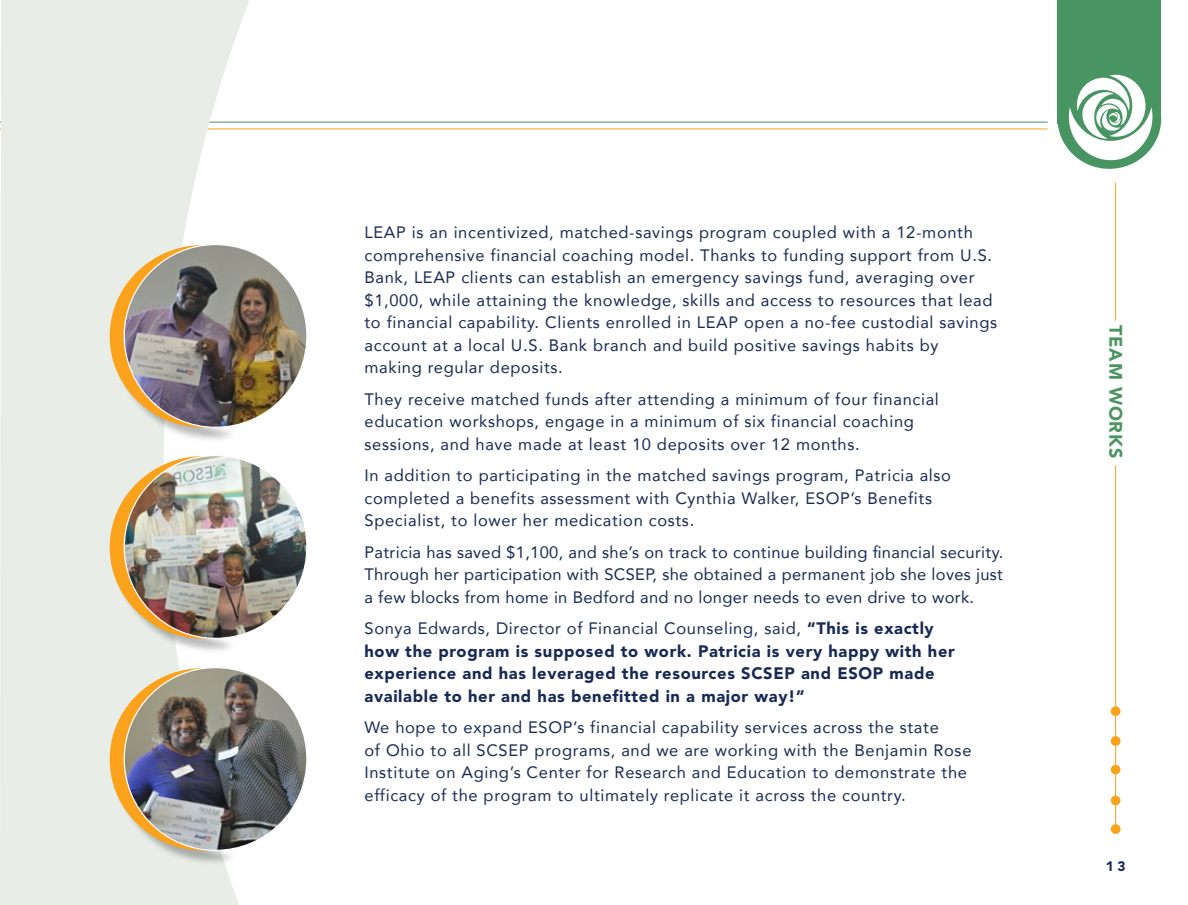
<style>
.page{position:relative;width:1188px;height:905px;background:#fff}
.page>*{position:absolute;margin:0;border:0;box-sizing:border-box;transform-origin:0 0}
.t1{font:900 18px "Avenir";letter-spacing:.05em;color:#4c9462}
.t2{font:16.5px/22.5px "Avenir";letter-spacing:.04em;color:#182a54}
.t3{font:900 16.5px/22.5px "Avenir";letter-spacing:.04em;color:#182a54}
.t4{font:900 13.65px "Avenir";color:#182a54}
.s1{font-weight:400}
</style>
<div class="page">
<div style="left:1057px;top:68px;width:104px;height:101px;background:#489462;border-radius:50%"></div>
<div style="left:1058px;top:0;width:103px;height:123px;background:#489462"></div>
<svg style="left:1069px;top:75px;width:83px;height:85px"></svg>
<hr style="left:1115px;top:183px;width:1px;height:137px;background:#faa21b">
<hr style="left:1115px;top:465px;width:1px;height:366px;background:#faa21b">
<div style="left:1111px;top:824px;width:10px;height:9px;background:#faa21b;border-radius:50%"></div>
<div style="left:1111px;top:764px;width:10px;height:10px;background:#faa21b;border-radius:50%"></div>
<div style="left:1111px;top:795px;width:10px;height:10px;background:#faa21b;border-radius:50%"></div>
<div style="left:1111px;top:736px;width:10px;height:9px;background:#faa21b;border-radius:50%"></div>
<div style="left:1111px;top:706px;width:10px;height:10px;background:#faa21b;border-radius:50%"></div>
<hr style="left:0;top:122px;width:1048px;height:1px;background:#489462">
<hr style="left:0;top:128px;width:1048px;height:1px;background:#faa21b">
<svg style="left:0;top:0;width:278px;height:904px;fill:#e8ede7"></svg>
<div style="left:112px;top:458px;width:127px;height:195px;background:#000;opacity:.28"></div>
<svg style="left:110px;top:456px;width:89px;height:182px;background:#edce96"></svg>
<div style="left:112px;top:670px;width:127px;height:195px;background:#000;opacity:.28"></div>
<svg style="left:110px;top:668px;width:96px;height:182px;background:#edce96"></svg>
<img style="left:124px;top:455px;width:183px;height:183px;border-radius:91px">
<img style="left:124px;top:667px;width:183px;height:183px;border-radius:91px">
<div style="left:112px;top:247px;width:127px;height:195px;background:#000;opacity:.28"></div>
<svg style="left:110px;top:245px;width:89px;height:182px;background:#edce96"></svg>
<img style="left:124px;top:244px;width:183px;height:183px;border-radius:91px">
<p class="t2" style="left:364px;top:221px;width:634px">LEAP is an incentivized, matched-savings program coupled with a 12-month comprehensive financial coaching model. Thanks to funding support from U.S.<br>Bank, LEAP clients can establish an emergency savings fund, averaging over $1,000, while attaining the knowledge, skills and access to resources that lead to financial capability. Clients enrolled in LEAP open a no-fee custodial savings account at a local U.S. Bank branch and build positive savings habits by making regular deposits.</p>
<p class="t2" style="left:364px;top:387px;width:576px">They receive matched funds after attending a minimum of four financial education workshops, engage in a minimum of six financial coaching sessions, and have made at least 10 deposits over 12 months.</p>
<p class="t2" style="left:364px;top:463px;width:588px">In addition to participating in the matched savings program, Patricia also completed a benefits assessment with Cynthia Walker, ESOP’s Benefits<br>Specialist, to lower her medication costs.</p>
<p class="t2" style="left:364px;top:540px;width:640px;text-align:justify">Patricia has saved $1,100, and she’s on track to continue building financial security.<br>Through her participation with SCSEP, she obtained a permanent job she loves just a few blocks from home in Bedford and no longer needs to even drive to work.</p>
<p class="t3" style="left:364px;top:617px;width:592px"><span class="s1">Sonya Edwards, Director of Financial Counseling, said,</span> “This is exactly how the program is supposed to work. Patricia is very happy with her experience and has leveraged the resources SCSEP and ESOP made available to her and has benefitted in a major way!”</p>
<p class="t2" style="left:364px;top:715px;width:609px">We hope to expand ESOP’s financial capability services across the state<br>of Ohio to all SCSEP programs, and we are working with the Benjamin Rose Institute on Aging’s Center for Research and Education to demonstrate the efficacy of the program to ultimately replicate it across the country.</p>
<p class="t1" style="left:1127px;top:325px;width:135px;rotate:90deg">TEAM WORKS</p>
<p class="t4" style="left:1106px;top:858px;width:21px">13</p>
</div>
